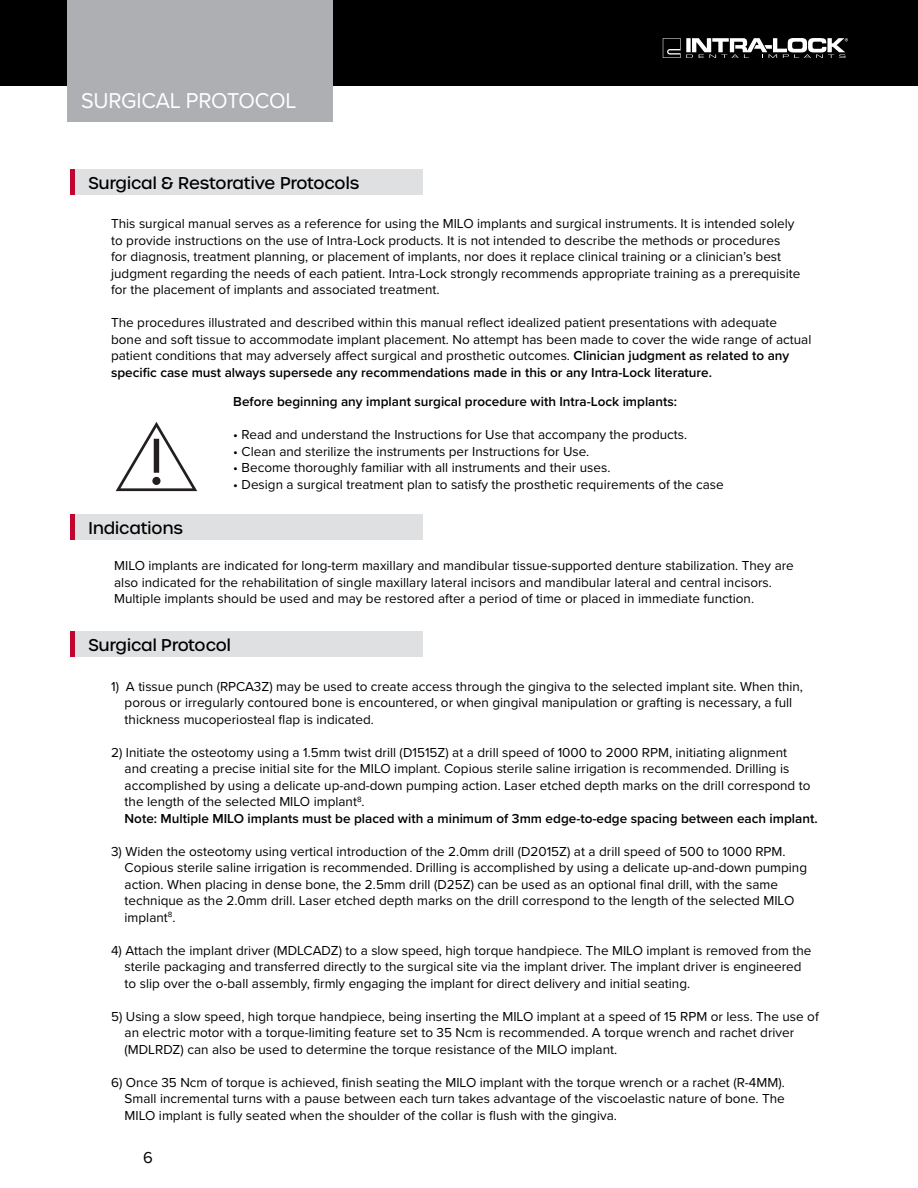
<style>
.page{position:relative;width:918px;height:1188px;background:#fff}
.page>*{position:absolute;margin:0;border:0;box-sizing:border-box;transform-origin:0 0}
.t1{font:22.35px "Proxima Nova";letter-spacing:-.01em;color:#fff}
.t2{font:500 16.5px "Urbane";color:#000}
.t3{font:16.5px "Proxima Nova";color:#000}
.t4{font:13.5px/16.5px "Proxima Nova";color:#000}
.t5{font:600 13.5px "Proxima Nova";color:#000}
.s1{font-weight:600}
</style>
<div class="page">
<div style="left:0;top:0;width:918px;height:86px;background:#000"></div>
<svg style="left:663px;top:38px;width:185px;height:20px"></svg>
<div style="left:68px;top:0;width:265px;height:122px;background:#adafb2"></div>
<hr style="left:71px;top:170px;width:4px;height:25px;background:#c00630">
<div style="left:75px;top:170px;width:347px;height:25px;background:#dfe0e1"></div>
<hr style="left:71px;top:632px;width:4px;height:25px;background:#c00630">
<div style="left:75px;top:632px;width:347px;height:25px;background:#dfe0e1"></div>
<hr style="left:71px;top:514px;width:4px;height:25px;background:#c00630">
<div style="left:75px;top:514px;width:347px;height:25px;background:#dfe0e1"></div>
<svg style="left:115px;top:422px;width:82px;height:69px"></svg>
<h1 class="t1" style="left:81px;top:84px;width:217px">SURGICAL PROTOCOL</h1>
<p class="t2" style="left:89px;top:172px;width:272px">Surgical &amp; Restorative Protocols</p>
<p class="t4" style="left:111px;top:215px;width:691px">This surgical manual serves as a reference for using the MILO implants and surgical instruments. It is intended solely to provide instructions on the use of Intra-Lock products. It is not intended to describe the methods or procedures<br>for diagnosis, treatment planning, or placement of implants, nor does it replace clinical training or a clinician’s best judgment regarding the needs of each patient. Intra-Lock strongly recommends appropriate training as a prerequisite for the placement of implants and associated treatment.</p>
<p class="t4" style="left:111px;top:314px;width:702px">The procedures illustrated and described within this manual reflect idealized patient presentations with adequate<br>bone and soft tissue to accommodate implant placement. No attempt has been made to cover the wide range of actual patient conditions that may adversely affect surgical and prosthetic outcomes. <span class="s1">Clinician judgment as related to any specific case must always supersede any recommendations made in this or any Intra-Lock literature.</span></p>
<p class="t2" style="left:89px;top:517px;width:96px">Indications</p>
<p class="t5" style="left:233px;top:392px;width:445px">Before beginning any implant surgical procedure with Intra-Lock implants:</p>
<p class="t4" style="left:233px;top:426px;width:455px">• Read and understand the Instructions for Use that accompany the products.</p>
<p class="t4" style="left:233px;top:442px;width:358px">• Clean and sterilize the instruments per Instructions for Use.</p>
<p class="t4" style="left:233px;top:459px;width:379px">• Become thoroughly familiar with all instruments and their uses.</p>
<p class="t4" style="left:233px;top:475px;width:492px">• Design a surgical treatment plan to satisfy the prosthetic requirements of the case</p>
<p class="t4" style="left:114px;top:557px;width:681px">MILO implants are indicated for long-term maxillary and mandibular tissue-supported denture stabilization. They are also indicated for the rehabilitation of single maxillary lateral incisors and mandibular lateral and central incisors.<br>Multiple implants should be used and may be restored after a period of time or placed in immediate function.</p>
<p class="t2" style="left:89px;top:634px;width:144px">Surgical Protocol</p>
<p class="t4" style="left:125px;top:677px;width:680px;text-indent:-14px">1) A tissue punch (RPCA3Z) may be used to create access through the gingiva to the selected implant site. When thin, porous or irregularly contoured bone is encountered, or when gingival manipulation or grafting is necessary, a full thickness mucoperiosteal flap is indicated.</p>
<p class="t4" style="left:125px;top:743px;width:695px;text-indent:-14px">2) Initiate the osteotomy using a 1.5mm twist drill (D1515Z) at a drill speed of 1000 to 2000 RPM, initiating alignment<br>and creating a precise initial site for the MILO implant. Copious sterile saline irrigation is recommended. Drilling is accomplished by using a delicate up-and-down pumping action. Laser etched depth marks on the drill correspond to the length of the selected MILO implant<sup>8</sup>.<br><span class="s1">Note: Multiple MILO implants must be placed with a minimum of 3mm edge-to-edge spacing between each implant.</span></p>
<p class="t4" style="left:125px;top:842px;width:684px;text-indent:-14px">3) Widen the osteotomy using vertical introduction of the 2.0mm drill (D2015Z) at a drill speed of 500 to 1000 RPM.<br>Copious sterile saline irrigation is recommended. Drilling is accomplished by using a delicate up-and-down pumping action. When placing in dense bone, the 2.5mm drill (D25Z) can be used as an optional final drill, with the same technique as the 2.0mm drill. Laser etched depth marks on the drill correspond to the length of the selected MILO implant<sup>8</sup>.</p>
<p class="t4" style="left:125px;top:941px;width:688px;text-indent:-14px">4) Attach the implant driver (MDLCADZ) to a slow speed, high torque handpiece. The MILO implant is removed from the sterile packaging and transferred directly to the surgical site via the implant driver. The implant driver is engineered to slip over the o-ball assembly, firmly engaging the implant for direct delivery and initial seating.</p>
<p class="t4" style="left:125px;top:1007px;width:696px;text-indent:-14px">5) Using a slow speed, high torque handpiece, being inserting the MILO implant at a speed of 15 RPM or less. The use of an electric motor with a torque-limiting feature set to 35 Ncm is recommended. A torque wrench and rachet driver (MDLRDZ) can also be used to determine the torque resistance of the MILO implant.</p>
<p class="t4" style="left:125px;top:1073px;width:662px;text-align:justify;text-indent:-14px">6) Once 35 Ncm of torque is achieved, finish seating the MILO implant with the torque wrench or a rachet (R-4MM).<br>Small incremental turns with a pause between each turn takes advantage of the viscoelastic nature of bone. The MILO implant is fully seated when the shoulder of the collar is flush with the gingiva.</p>
<p class="t3" style="left:143px;top:1145px;width:11px">6</p>
</div>
